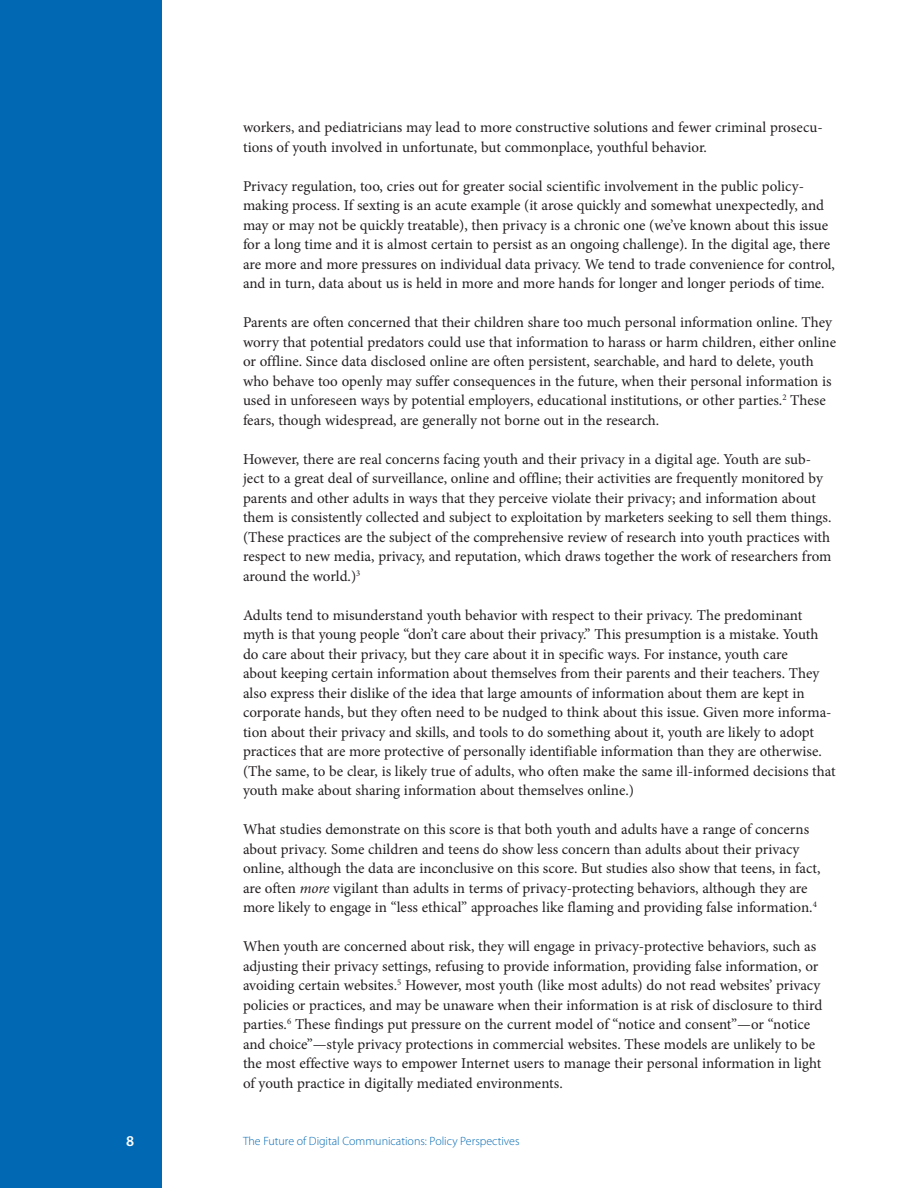
<style>
.page{position:relative;width:918px;height:1188px;background:#fff}
.page>*{position:absolute;margin:0;border:0;box-sizing:border-box;transform-origin:0 0}
.Text__Body_Text{font:15px/19.5px "Minion Pro";letter-spacing:-.005em;color:#231f20}
.Master_Page__Page_Nu{font:600 15px "Myriad Pro";color:#fff}
.t1{font:300 12px "Myriad Pro";color:#0168b3}
.s1{font-style:italic}
</style>
<div class="page">
<div style="left:0;top:0;width:162px;height:1188px;background:#0168b3"></div>
<p class="Text__Body_Text" style="left:243px;top:118px;width:581px">workers, and pediatricians may lead to more constructive solutions and fewer criminal prosecu&shy;tions of youth involved in unfortunate, but commonplace, youthful behavior.</p>
<p class="Text__Body_Text" style="left:243px;top:176px;width:594px">Privacy regulation, too, cries out for greater social scientific involvement in the public policy&shy;making process. If sexting is an acute example (it arose quickly and somewhat unexpectedly, and may or may not be quickly treatable), then privacy is a chronic one (we’ve known about this issue for a long time and it is almost certain to persist as an ongoing challenge). In the digital age, there are more and more pressures on individual data privacy. We tend to trade convenience for control, and in turn, data about us is held in more and more hands for longer and longer periods of time.</p>
<p class="Text__Body_Text" style="left:243px;top:313px;width:595px">Parents are often concerned that their children share too much personal information online. They worry that potential predators could use that information to harass or harm children, either online or offline. Since data disclosed online are often persistent, searchable, and hard to delete, youth who behave too openly may suffer consequences in the future, when their personal information is used in unforeseen ways by potential employers, educational institutions, or other parties.<sup>2</sup> These fears, though widespread, are generally not borne out in the research.</p>
<p class="Text__Body_Text" style="left:243px;top:449px;width:590px">However, there are real concerns facing youth and their privacy in a digital age. Youth are sub&shy;ject to a great deal of surveillance, online and offline; their activities are frequently monitored by parents and other adults in ways that they perceive violate their privacy; and information about them is consistently collected and subject to exploitation by marketers seeking to sell them things. (These practices are the subject of the comprehensive review of research into youth practices with respect to new media, privacy, and reputation, which draws together the work of researchers from around the world.)<sup>3</sup></p>
<p class="Text__Body_Text" style="left:243px;top:605px;width:594px">Adults tend to misunderstand youth behavior with respect to their privacy. The predominant myth is that young people “don’t care about their privacy.” This presumption is a mistake. Youth do care about their privacy, but they care about it in specific ways. For instance, youth care<br>about keeping certain information about themselves from their parents and their teachers. They also express their dislike of the idea that large amounts of information about them are kept in corporate hands, but they often need to be nudged to think about this issue. Given more informa&shy;tion about their privacy and skills, and tools to do something about it, youth are likely to adopt practices that are more protective of personally identifiable information than they are otherwise. (The same, to be clear, is likely true of adults, who often make the same ill-informed decisions that youth make about sharing information about themselves online.)</p>
<p class="Text__Body_Text" style="left:243px;top:820px;width:579px">What studies demonstrate on this score is that both youth and adults have a range of concerns about privacy. Some children and teens do show less concern than adults about their privacy online, although the data are inconclusive on this score. But studies also show that teens, in fact, are often <span class="s1">more</span> vigilant than adults in terms of privacy-protecting behaviors, although they are more likely to engage in “less ethical” approaches like flaming and providing false information.<sup>4</sup></p>
<p class="Text__Body_Text" style="left:243px;top:937px;width:581px">When youth are concerned about risk, they will engage in privacy-protective behaviors, such as adjusting their privacy settings, refusing to provide information, providing false information, or avoiding certain websites.<sup>5</sup> However, most youth (like most adults) do not read websites’ privacy policies or practices, and may be unaware when their information is at risk of disclosure to third parties.<sup>6</sup> These findings put pressure on the current model of “notice and consent”—or “notice and choice”—style privacy protections in commercial websites. These models are unlikely to be the most effective ways to empower Internet users to manage their personal information in light of youth practice in digitally mediated environments.</p>
<p class="Master_Page__Page_Nu" style="left:126px;top:1131px;width:10px">8</p>
<p class="t1" style="left:243px;top:1133px;width:278px">The Future of Digital Communications: Policy Perspectives</p>
</div>
